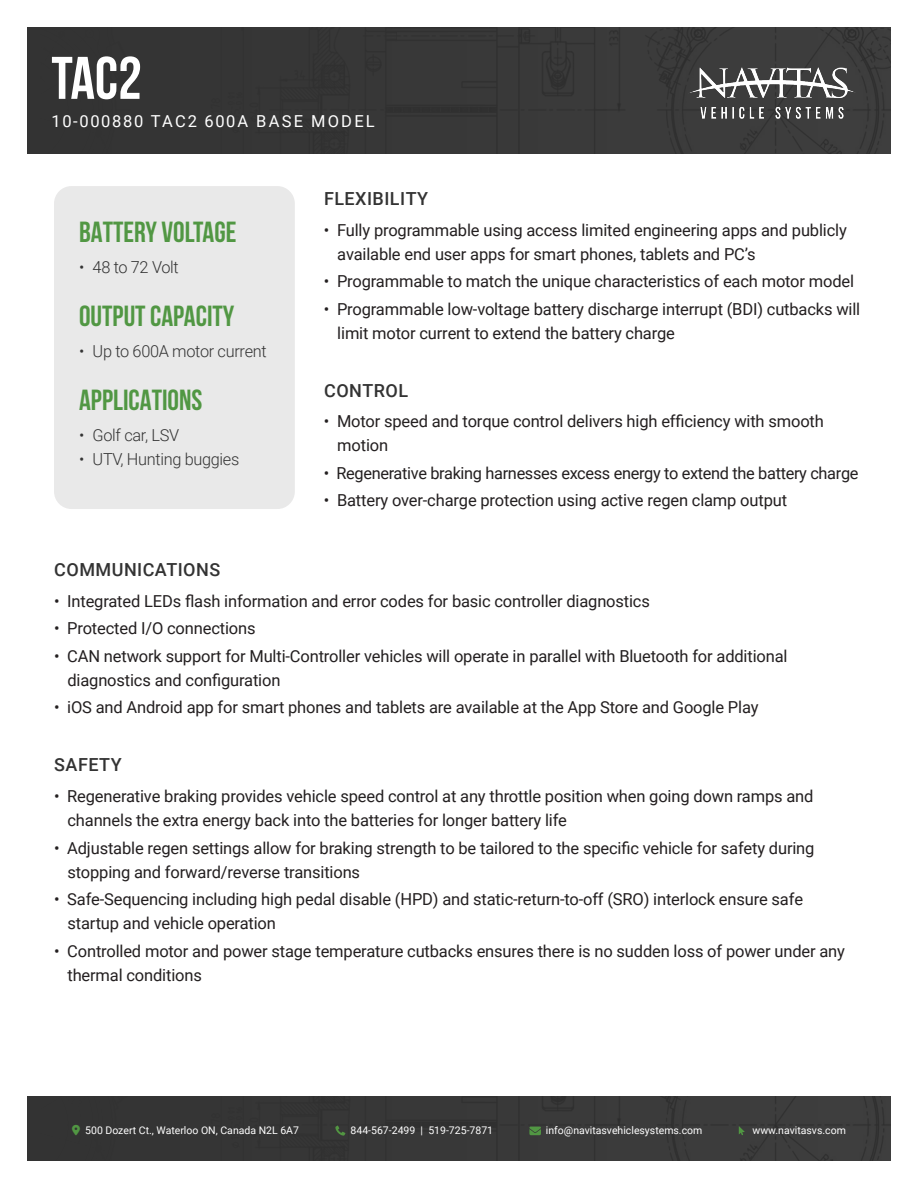
<style>
.page{position:relative;width:918px;height:1188px;background:#fff}
.page>*{position:absolute;margin:0;border:0;box-sizing:border-box;transform-origin:0 0}
.t1{font:700 60px "Bebas Neue";color:#fff}
.t2{font:700 29.1px "Bebas Neue";color:#519743}
.t3{font:500 18px "Roboto";letter-spacing:.025em;color:#333}
.t4{font:16.5px/24px "Roboto";letter-spacing:-.01em;color:#231f20}
.t5{font:300 16.5px "Roboto";letter-spacing:-.02em;color:#333}
.t6{font:16.5px "Roboto";letter-spacing:.115em;color:#fff}
.t7{font:10.5px "Roboto";color:#fff}
</style>
<div class="page">
<div style="left:27px;top:27px;width:864px;height:126px;background:#373737"></div>
<div style="left:27px;top:1096px;width:864px;height:65px;background:#383838"></div>
<svg style="left:335px;top:1126px;width:10px;height:10px"></svg>
<svg style="left:529px;top:1127px;width:12px;height:8px"></svg>
<svg style="left:739px;top:1126px;width:6px;height:9px"></svg>
<img style="left:683px;top:65px;width:178px;height:55px">
<div style="left:54px;top:186px;width:241px;height:323px;background:#e9e9e9;border-radius:17px"></div>
<svg style="left:72px;top:1125px;width:8px;height:11px"></svg>
<p class="t1" style="left:51px;top:45px;width:92px">tac2</p>
<p class="t6" style="left:51px;top:109px;width:325px">10-000880 TAC2 600A BASE MODEL</p>
<p class="t2" style="left:79px;top:216px;width:159px">BATTERY VOLTAGE</p>
<p class="t5" style="left:79px;top:255px;width:101px">• 48 to 72 Volt</p>
<p class="t2" style="left:79px;top:300px;width:157px">OUTPUT CAPACITY</p>
<p class="t5" style="left:79px;top:339px;width:189px">• Up to 600A motor current</p>
<p class="t2" style="left:79px;top:384px;width:125px">APPLICATIONS</p>
<p class="t5" style="left:79px;top:423px;width:102px">• Golf car, LSV</p>
<p class="t5" style="left:79px;top:447px;width:162px">• UTV, Hunting buggies</p>
<p class="t3" style="left:324px;top:186px;width:106px">FLEXIBILITY</p>
<p class="t4" style="left:337px;top:217px;width:511px;text-indent:-14px">• Fully programmable using access limited engineering apps and publicly available end user apps for smart phones, tablets and PC’s</p>
<p class="t4" style="left:324px;top:269px;width:532px">• Programmable to match the unique characteristics of each motor model</p>
<p class="t4" style="left:337px;top:296px;width:524px;text-indent:-14px">• Programmable low-voltage battery discharge interrupt (BDI) cutbacks will limit motor current to extend the battery charge</p>
<p class="t3" style="left:324px;top:378px;width:85px">CONTROL</p>
<p class="t4" style="left:337px;top:409px;width:488px;text-indent:-14px">• Motor speed and torque control delivers high efficiency with smooth motion</p>
<p class="t4" style="left:324px;top:460px;width:536px">• Regenerative braking harnesses excess energy to extend the battery charge</p>
<p class="t4" style="left:324px;top:488px;width:465px">• Battery over-charge protection using active regen clamp output</p>
<p class="t3" style="left:54px;top:557px;width:167px">COMMUNICATIONS</p>
<p class="t4" style="left:54px;top:588px;width:597px">• Integrated LEDs flash information and error codes for basic controller diagnostics</p>
<p class="t4" style="left:54px;top:616px;width:203px">• Protected I/O connections</p>
<p class="t4" style="left:68px;top:643px;width:722px;text-indent:-14px">• CAN network support for Multi-Controller vehicles will operate in parallel with Bluetooth for additional diagnostics and configuration</p>
<p class="t4" style="left:54px;top:695px;width:706px">• iOS and Android app for smart phones and tablets are available at the App Store and Google Play</p>
<p class="t3" style="left:54px;top:752px;width:69px">SAFETY</p>
<p class="t4" style="left:68px;top:784px;width:748px;text-indent:-14px">• Regenerative braking provides vehicle speed control at any throttle position when going down ramps and channels the extra energy back into the batteries for longer battery life</p>
<p class="t4" style="left:68px;top:835px;width:748px;text-indent:-14px">• Adjustable regen settings allow for braking strength to be tailored to the specific vehicle for safety during stopping and forward/reverse transitions</p>
<p class="t4" style="left:68px;top:887px;width:737px;text-indent:-14px">• Safe-Sequencing including high pedal disable (HPD) and static-return-to-off (SRO) interlock ensure safe startup and vehicle operation</p>
<p class="t4" style="left:68px;top:938px;width:779px;text-indent:-14px">• Controlled motor and power stage temperature cutbacks ensures there is no sudden loss of power under any thermal conditions</p>
<p class="t7" style="left:85px;top:1123px;width:215px">500 Dozert Ct., Waterloo ON, Canada N2L 6A7</p>
<p class="t7" style="left:351px;top:1123px;width:144px">844-567-2499 | 519-725-7871</p>
<p class="t7" style="left:546px;top:1123px;width:158px">info@navitasvehiclesystems.com</p>
<p class="t7" style="left:753px;top:1123px;width:95px">www.navitasvs.com</p>
</div>
